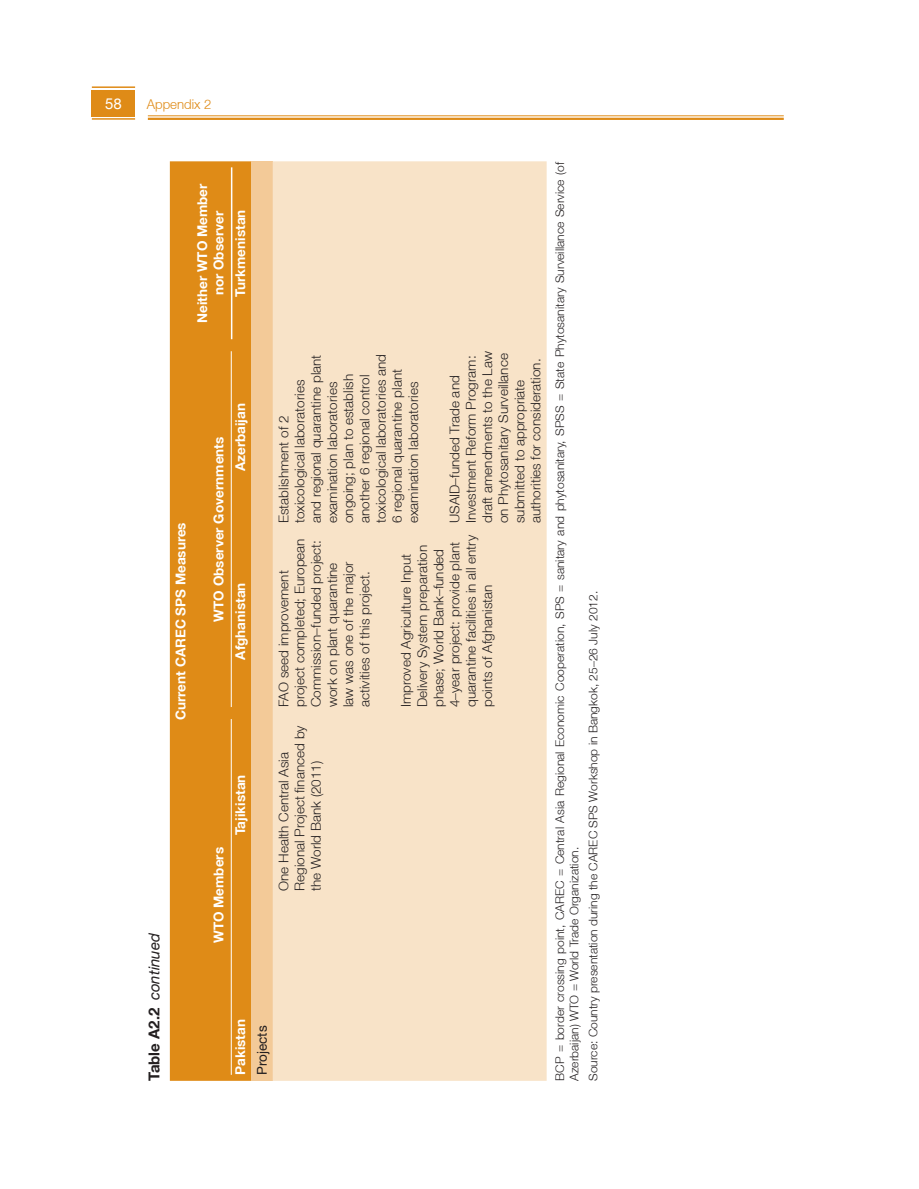
<style>
.page{position:relative;width:919px;height:1189px;background:#fff}
.page>*{position:absolute;margin:0;border:0;box-sizing:border-box;transform-origin:0 0}
.t1{font:700 15px "Helvetica Neue LT";color:#231f20}
.t2{font:italic 15px "Helvetica Neue LT";color:#231f20}
.t3{font:15px "Helvetica Neue LT";color:#fff}
.t4{font:300 13.5px/16.2px "Helvetica Neue LT";color:#231f20}
.t5{font:700 13.5px/16.2px "Helvetica Neue LT";color:#fff;text-align:center}
.t6{font:300 13.5px "Helvetica Neue LT";color:#df8b17}
.t7{font:13.5px "Helvetica Neue LT";color:#231f20}
.t8{font:300 12px/14.4px "Helvetica Neue LT";color:#231f20}
</style>
<div class="page">
<hr style="left:148px;top:115px;width:635px;height:1px;background:#df8b17">
<hr style="left:148px;top:118px;width:635px;height:2px;background:#df8b17">
<div style="left:92px;top:90px;width:43px;height:26px;background:#df8b17"></div>
<hr style="left:92px;top:86px;width:43px;height:2px;background:#df8b17">
<hr style="left:92px;top:118px;width:43px;height:2px;background:#df8b17">
<div style="left:170px;top:161px;width:81px;height:919px;background:#df8b17"></div>
<div style="left:251px;top:161px;width:21px;height:919px;background:#f3ca98"></div>
<div style="left:272px;top:161px;width:274px;height:919px;background:#f8e3c8"></div>
<hr style="left:231px;top:718px;width:1px;height:356px;background:#fff">
<hr style="left:231px;top:351px;width:1px;height:355px;background:#fff">
<hr style="left:231px;top:167px;width:1px;height:172px;background:#fff">
<p class="t3" style="left:105px;top:94px;width:18px">58</p>
<p class="t6" style="left:147px;top:96px;width:66px">Appendix 2</p>
<p class="t2" style="left:145px;top:999px;width:68px;rotate:-90deg">continued</p>
<p class="t1" style="left:145px;top:1080px;width:75px;rotate:-90deg">Table A2.2</p>
<p class="t5" style="left:194px;top:323px;width:141px;rotate:-90deg">Neither WTO Member nor Observer</p>
<p class="t5" style="left:232px;top:297px;width:89px;rotate:-90deg">Turkmenistan</p>
<p class="t5" style="left:172px;top:719px;width:199px;rotate:-90deg">Current CAREC SPS Measures</p>
<p class="t5" style="left:210px;top:621px;width:186px;rotate:-90deg">WTO Observer Governments</p>
<p class="t5" style="left:232px;top:471px;width:70px;rotate:-90deg">Azerbaijan</p>
<p class="t5" style="left:232px;top:659px;width:78px;rotate:-90deg">Afghanistan</p>
<p class="t5" style="left:210px;top:942px;width:97px;rotate:-90deg">WTO Members</p>
<p class="t5" style="left:232px;top:835px;width:62px;rotate:-90deg">Tajikistan</p>
<p class="t4" style="left:275px;top:523px;width:170px;rotate:-90deg">Establishment of 2 toxicological laboratories<br>and regional quarantine plant examination laboratories ongoing; plan to establish another 6 regional control toxicological laboratories and<br>6 regional quarantine plant examination laboratories</p>
<p class="t4" style="left:446px;top:523px;width:173px;rotate:-90deg">USAID–funded Trade and<br>Investment Reform Program: draft amendments to the Law on Phytosanitary Surveillance submitted to appropriate authorities for consideration.</p>
<p class="t4" style="left:275px;top:706px;width:170px;rotate:-90deg">FAO seed improvement project completed; European<br>Commission–funded project: work on plant quarantine<br>law was one of the major activities of this project.</p>
<p class="t4" style="left:397px;top:706px;width:173px;rotate:-90deg">Improved Agriculture Input<br>Delivery System preparation phase; World Bank–funded<br>4–year project: provide plant quarantine facilities in all entry points of Afghanistan</p>
<p class="t4" style="left:275px;top:890px;width:167px;rotate:-90deg">One Health Central Asia<br>Regional Project financed by the World Bank (2011)</p>
<p class="t5" style="left:232px;top:1074px;width:57px;rotate:-90deg">Pakistan</p>
<p class="t7" style="left:254px;top:1074px;width:51px;rotate:-90deg">Projects</p>
<p class="t8" style="left:552px;top:1080px;width:920px;rotate:-90deg">BCP = border crossing point, CAREC = Central Asia Regional Economic Cooperation, SPS = sanitary and phytosanitary, SPSS = State Phytosanitary Surveillance Service (of<br>Azerbaijan) WTO = World Trade Organization.</p>
<p class="t8" style="left:585px;top:1080px;width:491px;rotate:-90deg">Source: Country presentation during the CAREC SPS Workshop in Bangkok, 25–26 July 2012.</p>
</div>
